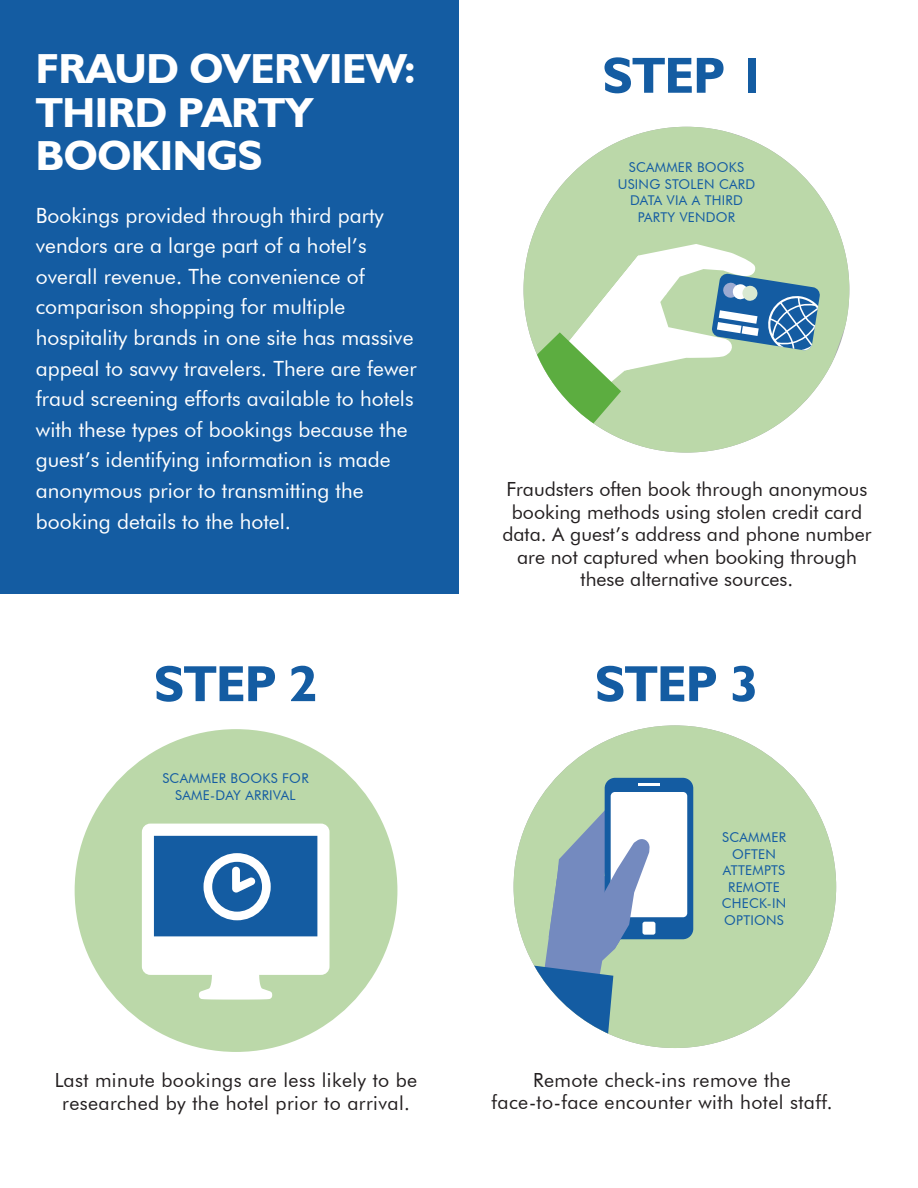
<style>
.page{position:relative;width:918px;height:1188px;background:#fff}
.page>*{position:absolute;margin:0;border:0;box-sizing:border-box;transform-origin:0 0}
.t1{font:700 51px "Humanist 521 BT";letter-spacing:-.01em;color:#145ca2}
.t2{font:700 42px/43.5px "Humanist 521 BT";letter-spacing:-.01em;color:#fff}
.t3{font:21px/30.6px "Futura BT";color:#fff}
.t4{font:19.5px/22.5px "Futura BT";color:#231f20;text-align:center}
.t5{font:19.5px/22.5px "Futura BT";letter-spacing:.02em;color:#231f20;text-align:center}
.t6{font:13.5px/16.5px "Futura BT";letter-spacing:.02em;color:#145ca2;text-align:center}
</style>
<div class="page">
<svg style="left:530px;top:127px;width:320px;height:326px;fill:#bbd8a9"></svg>
<svg style="left:523px;top:244px;width:297px;height:207px"></svg>
<div style="left:75px;top:729px;width:322px;height:323px;background:#bbd8a9;border-radius:50%"></div>
<svg style="left:142px;top:824px;width:188px;height:176px;background:#90b3cd"></svg>
<div style="left:514px;top:725px;width:322px;height:323px;background:#bbd8a9;border-radius:50%"></div>
<div style="left:605px;top:778px;width:88px;height:161px;background:#145ca2;border-radius:10px"></div>
<div style="left:611px;top:792px;width:76px;height:125px;background:#fff;border-radius:4px"></div>
<hr style="left:638px;top:783px;width:22px;height:2px;background:#fff">
<div style="left:642px;top:922px;width:13px;height:13px;background:#fff;border-radius:2px"></div>
<svg style="left:517px;top:801px;width:135px;height:234px"></svg>
<div style="left:0;top:0;width:459px;height:594px;background:#145ca2"></div>
<p class="t2" style="left:36px;top:46px;width:381px">FRAUD OVERVIEW:<br>THIRD PARTY<br>BOOKINGS</p>
<p class="t3" style="left:36px;top:200px;width:382px">Bookings provided through third party vendors are a large part of a hotel’s overall revenue. The convenience of comparison shopping for multiple hospitality brands in one site has massive appeal to savvy travelers. There are fewer fraud screening efforts available to hotels with these types of bookings because the guest’s identifying information is made anonymous prior to transmitting the booking details to the hotel.</p>
<p class="t1" style="left:154px;top:652px;width:165px">STEP 2</p>
<p class="t6" style="left:162px;top:770px;width:148px">SCAMMER BOOKS FOR<br>SAME-DAY ARRIVAL</p>
<p class="t5" style="left:55px;top:1069px;width:364px">Last minute bookings are less likely to be researched by the hotel prior to arrival.</p>
<p class="t1" style="left:602px;top:44px;width:165px">STEP 1</p>
<p class="t6" style="left:618px;top:159px;width:139px">SCAMMER BOOKS<br>USING STOLEN CARD<br>DATA VIA A THIRD<br>PARTY VENDOR</p>
<p class="t4" style="left:502px;top:478px;width:371px">Fraudsters often book through anonymous booking methods using stolen credit card data. A guest’s address and phone number are not captured when booking through these alternative sources.</p>
<p class="t1" style="left:595px;top:652px;width:165px">STEP 3</p>
<p class="t6" style="left:722px;top:829px;width:66px">SCAMMER<br>OFTEN<br>ATTEMPTS<br>REMOTE<br>CHECK-IN<br>OPTIONS</p>
<p class="t5" style="left:533px;top:1068px;width:259px">Remote check-ins remove the</p>
<p class="t5" style="left:492px;top:1091px;width:342px">face-to-face encounter with hotel staff.</p>
</div>
